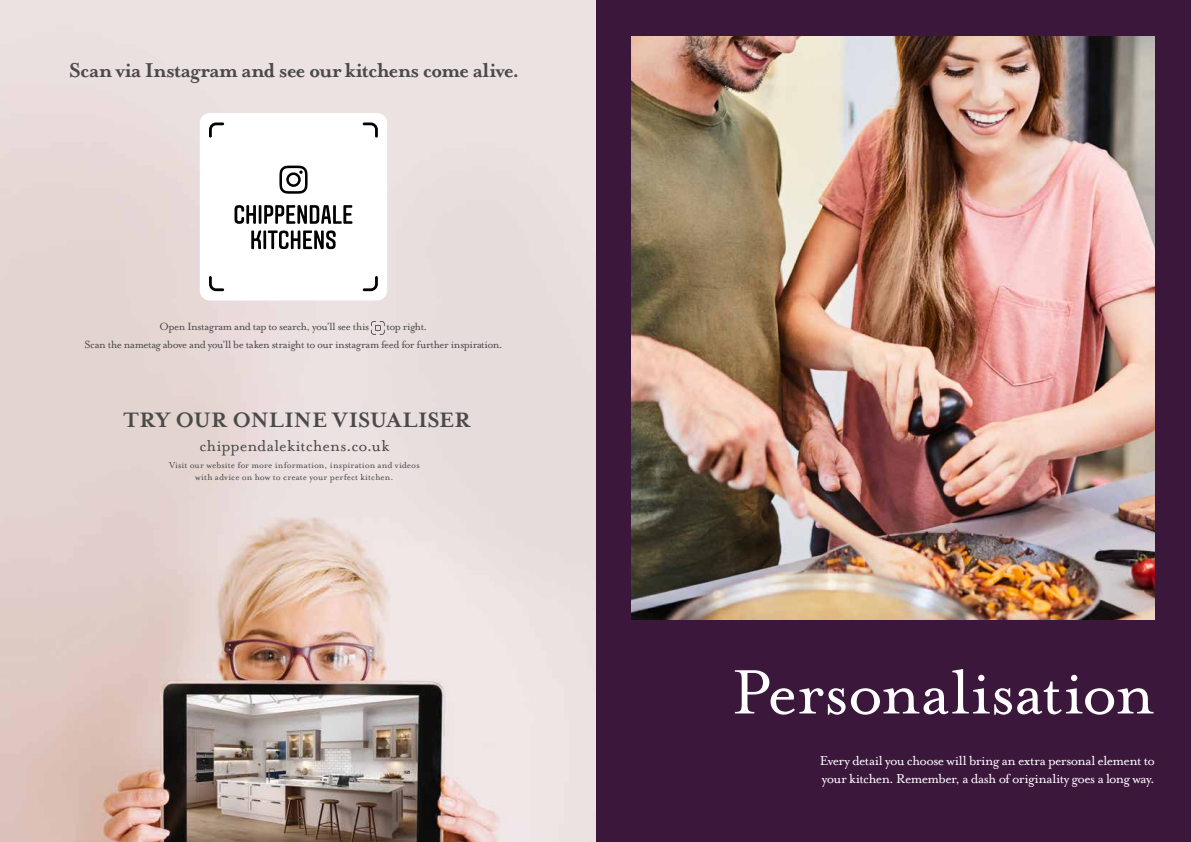
<style>
.page{position:relative;width:1191px;height:842px;background:#fff}
.page>*{position:absolute;margin:0;border:0;box-sizing:border-box;transform-origin:0 0}
.t1{font:72px "Mrs Eaves OT";letter-spacing:-.01em;color:#fff}
.t2{font:700 24px "Mrs Eaves OT";color:#4a4a49}
.t3{font:700 23px "Mrs Eaves OT";letter-spacing:-.025em;color:#4a4a49}
.t4{font:18px "Mrs Eaves OT";letter-spacing:.005em;color:#4a4a49}
.t5{font:15px/18px "Mrs Eaves OT";letter-spacing:-.035em;color:#fff}
.t6{font:12px/17.7px "Mrs Eaves OT";letter-spacing:-.03em;color:#4a4a49}
.t7{font:10px/12px "Mrs Eaves OT";letter-spacing:.005em;color:#4a4a49;text-align:center}
</style>
<div class="page">
<div style="left:595px;top:0;width:596px;height:842px;background:#3b173c"></div>
<img style="left:631px;top:36px;width:524px;height:583px">
<img style="left:0;top:0;width:595px;height:842px">
<svg style="left:371px;top:321px;width:13px;height:14px"></svg>
<div style="left:200px;top:113px;width:187px;height:187px;background:#fff;border-radius:10px"></div>
<svg style="left:209px;top:122px;width:15px;height:16px"></svg>
<svg style="left:363px;top:122px;width:15px;height:16px"></svg>
<svg style="left:363px;top:276px;width:15px;height:15px"></svg>
<svg style="left:209px;top:276px;width:15px;height:15px"></svg>
<svg style="left:279px;top:166px;width:28px;height:28px"></svg>
<svg style="left:251px;top:230px;width:85px;height:20px"></svg>
<svg style="left:234px;top:205px;width:118px;height:19px"></svg>
<h3 class="t3" style="left:69px;top:57px;width:452px">Scan via Instagram and see our kitchens come alive.</h3>
<p class="t6" style="left:84px;top:318px;width:419px;text-indent:302px">top right.<br>Scan the nametag above and you’ll be taken straight to our instagram feed for further inspiration.</p>
<p class="t6" style="left:160px;top:318px;width:211px">Open Instagram and tap to search, you’ll see this</p>
<h2 class="t2" style="left:124px;top:406px;width:349px">TRY OUR ONLINE VISUALISER</h2>
<h3 class="t4" style="left:199px;top:435px;width:191px">chippendalekitchens.co.uk</h3>
<p class="t7" style="left:169px;top:459px;width:252px">Visit our website for more information, inspiration and videos with advice on how to create your perfect kitchen.</p>
<h1 class="t1" style="left:732px;top:651px;width:424px">Personalisation</h1>
<p class="t5" style="left:819px;top:752px;width:337px">Every detail you choose will bring an extra personal element to your kitchen. Remember, a dash of originality goes a long way.</p>
</div>
